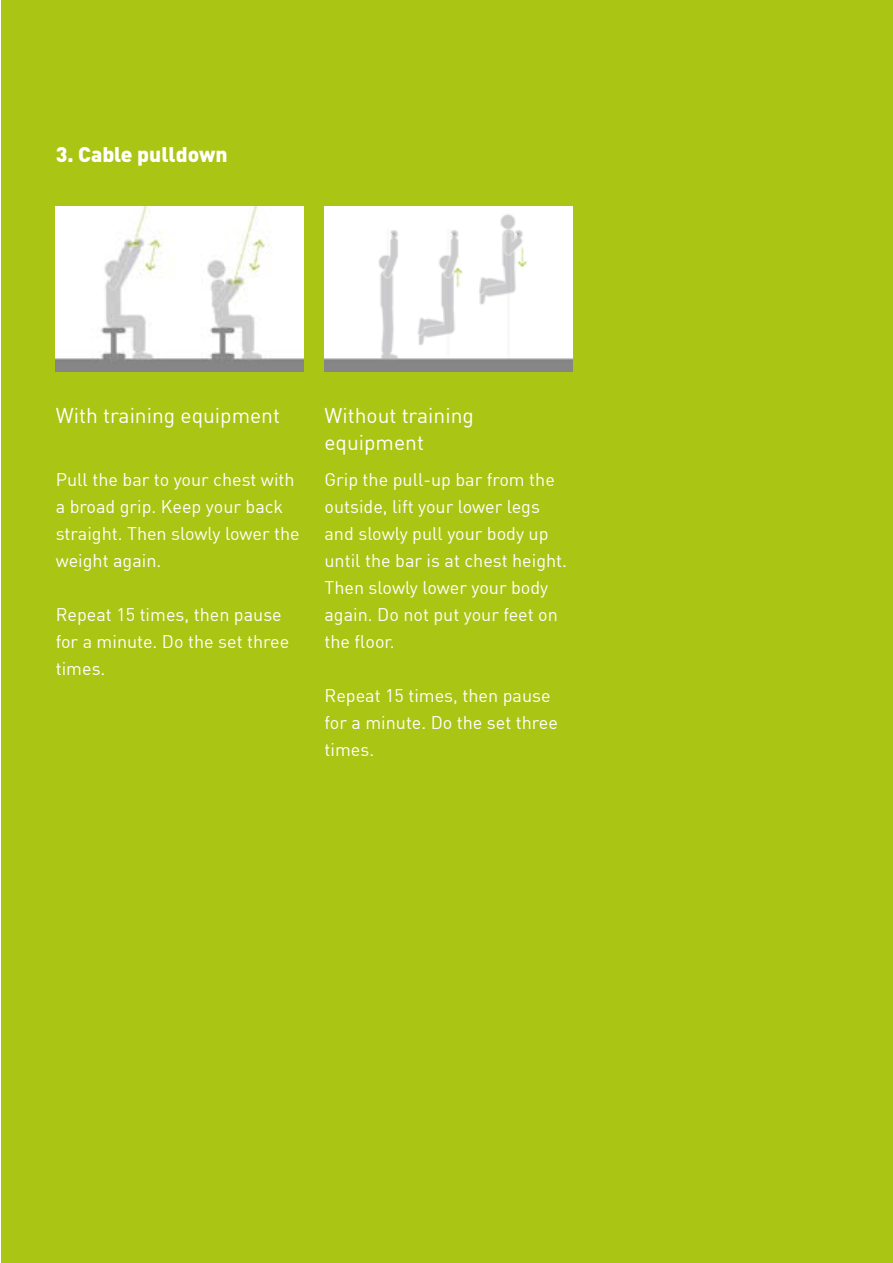
<style>
.page{position:relative;width:893px;height:1263px;background:#fff}
.page>*{position:absolute;margin:0;border:0;box-sizing:border-box;transform-origin:0 0}
.t1{font:21px/27px "DIN";color:#fff}
.t2{font:900 21px "DIN";color:#fff}
.t3{font:18px/27px "DIN";color:#fff}
</style>
<div class="page">
<div style="left:2px;top:0;width:891px;height:1262px;background:#aac513"></div>
<img style="left:56px;top:206px;width:247px;height:165px">
<img style="left:324px;top:206px;width:248px;height:165px">
<p class="t2" style="left:56px;top:140px;width:173px">3. Cable pulldown</p>
<p class="t1" style="left:56px;top:402px;width:226px">With training equipment</p>
<p class="t1" style="left:324px;top:402px;width:151px">Without training equipment</p>
<p class="t3" style="left:324px;top:466px;width:244px">Grip the pull-up bar from the outside, lift your lower legs and slowly pull your body up until the bar is at chest height.<br>Then slowly lower your body again. Do not put your feet on the floor.</p>
<p class="t3" style="left:56px;top:466px;width:245px">Pull the bar to your chest with a broad grip. Keep your back straight. Then slowly lower the weight again.</p>
<p class="t3" style="left:56px;top:601px;width:235px">Repeat 15 times, then pause for a minute. Do the set three times.</p>
<p class="t3" style="left:324px;top:682px;width:235px">Repeat 15 times, then pause for a minute. Do the set three times.</p>
</div>
